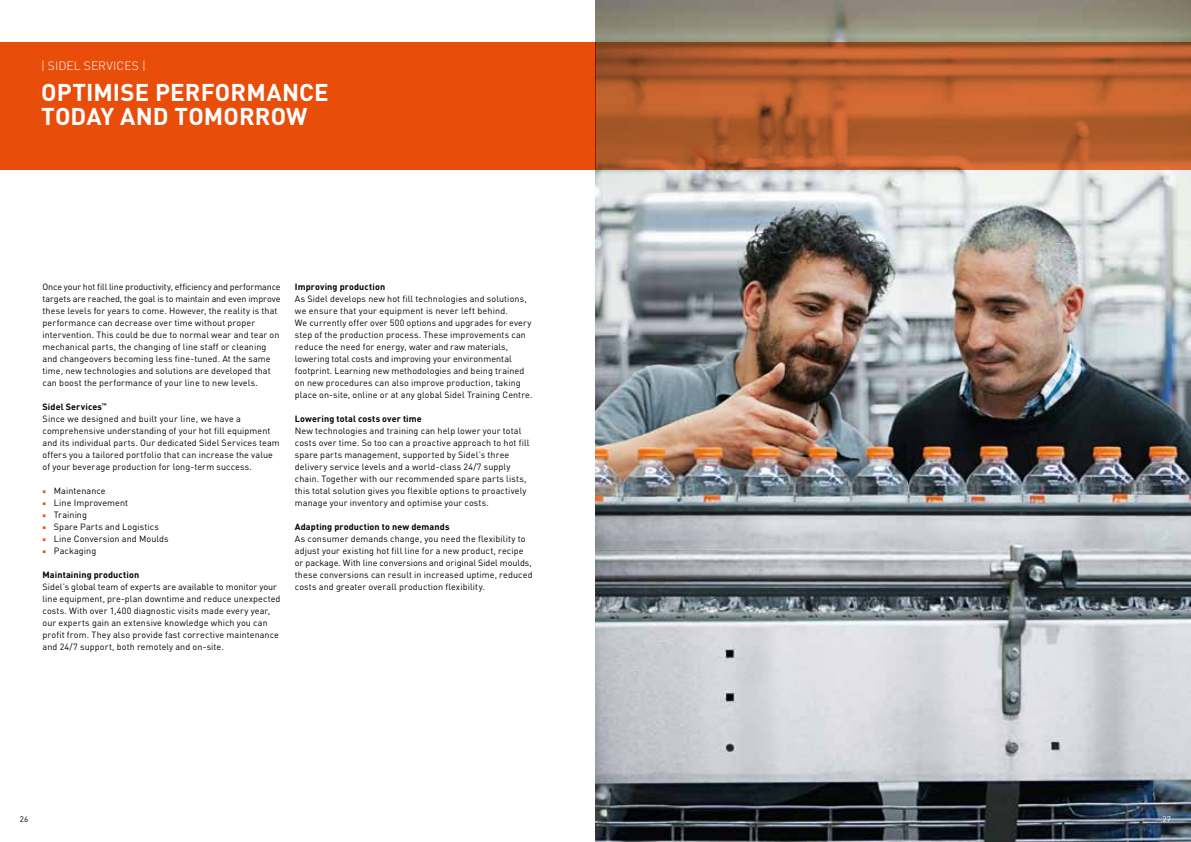
<style>
.page{position:relative;width:1191px;height:842px;background:#fff}
.page>*{position:absolute;margin:0;border:0;box-sizing:border-box;transform-origin:0 0}
.t1{font:700 24px/24px "DINOT";letter-spacing:.005em;color:#fff}
.t2{font:300 12px "DINOT";letter-spacing:.005em;color:#fff}
.t3{font:9px/12px "DINOT";letter-spacing:.01em;color:#000}
.t4{font:700 9px "DINOT";letter-spacing:.01em;color:#000}
.t5{font:8px "DINOT";color:#000}
.t6{font:8px "DINOT";color:#fff}
.s1{font-weight:700}
.s2{font-family:"Minion Pro";color:#e94d0a}
</style>
<div class="page">
<img style="left:595px;top:0;width:596px;height:842px">
<div style="left:0;top:43px;width:595px;height:127px;background:#e94d0a"></div>
<svg style="left:595px;top:43px;width:596px;height:127px;background:#b75d2c"></svg>
<h2 class="t2" style="left:41px;top:59px;width:106px">| SIDEL SERVICES |</h2>
<h1 class="t1" style="left:41px;top:79px;width:289px">OPTIMISE PERFORMANCE<br>TODAY AND TOMORROW</h1>
<p class="t3" style="left:43px;top:281px;width:240px">Once your hot fill line productivity, efficiency and performance targets are reached, the goal is to maintain and even improve these levels for years to come. However, the reality is that performance can decrease over time without proper intervention. This could be due to normal wear and tear on mechanical parts, the changing of line staff or cleaning and changeovers becoming less fine-tuned. At the same time, new technologies and solutions are developed that can boost the performance of your line to new levels.</p>
<p class="t3" style="left:43px;top:401px;width:239px"><span class="s1">Sidel Services</span><sup>™<br></sup>Since we designed and built your line, we have a comprehensive understanding of your hot fill equipment and its individual parts. Our dedicated Sidel Services team offers you a tailored portfolio that can increase the value of your beverage production for long-term success.</p>
<p class="t3" style="left:43px;top:485px;width:65px"><span class="s2">■</span> Maintenance</p>
<p class="t3" style="left:43px;top:497px;width:87px"><span class="s2">■</span> Line Improvement</p>
<p class="t3" style="left:43px;top:509px;width:46px"><span class="s2">■</span> Training</p>
<p class="t3" style="left:43px;top:521px;width:118px"><span class="s2">■</span> Spare Parts and Logistics</p>
<p class="t3" style="left:43px;top:533px;width:128px"><span class="s2">■</span> Line Conversion and Moulds</p>
<p class="t3" style="left:43px;top:545px;width:55px"><span class="s2">■</span> Packaging</p>
<p class="t4" style="left:43px;top:569px;width:98px">Maintaining production</p>
<p class="t3" style="left:43px;top:581px;width:239px">Sidel’s global team of experts are available to monitor your line equipment, pre-plan downtime and reduce unexpected costs. With over 1,400 diagnostic visits made every year, our experts gain an extensive knowledge which you can profit from. They also provide fast corrective maintenance and 24/7 support, both remotely and on-site.</p>
<p class="t4" style="left:295px;top:281px;width:92px">Improving production</p>
<p class="t3" style="left:295px;top:293px;width:239px">As Sidel develops new hot fill technologies and solutions, we ensure that your equipment is never left behind.<br>We currently offer over 500 options and upgrades for every step of the production process. These improvements can reduce the need for energy, water and raw materials, lowering total costs and improving your environmental footprint. Learning new methodologies and being trained on new procedures can also improve production, taking place on-site, online or at any global Sidel Training Centre.</p>
<p class="t4" style="left:295px;top:413px;width:128px">Lowering total costs over time</p>
<p class="t3" style="left:295px;top:425px;width:236px">New technologies and training can help lower your total costs over time. So too can a proactive approach to hot fill spare parts management, supported by Sidel’s three delivery service levels and a world-class 24/7 supply chain. Together with our recommended spare parts lists, this total solution gives you flexible options to proactively manage your inventory and optimise your costs.</p>
<p class="t4" style="left:295px;top:521px;width:156px">Adapting production to new demands</p>
<p class="t3" style="left:295px;top:533px;width:239px">As consumer demands change, you need the flexibility to adjust your existing hot fill line for a new product, recipe or package. With line conversions and original Sidel moulds, these conversions can result in increased uptime, reduced costs and greater overall production flexibility.</p>
<p class="t5" style="left:20px;top:814px;width:10px">26</p>
<p class="t6" style="left:1162px;top:814px;width:10px">27</p>
</div>
